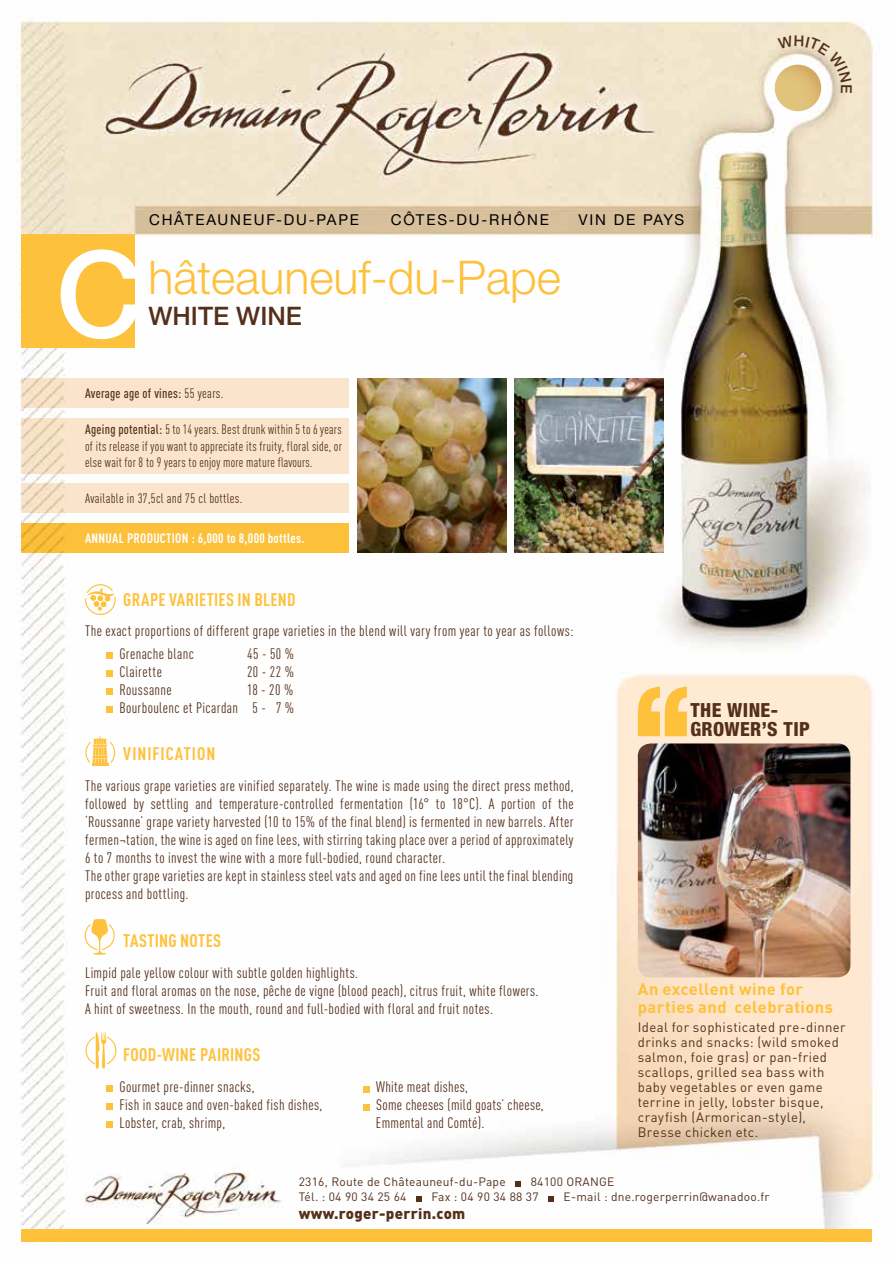
<style>
.page{position:relative;width:893px;height:1263px;background:#fff}
.page>*{position:absolute;margin:0;border:0;box-sizing:border-box;transform-origin:0 0}
.t1{font:500 120px "Helvetica Neue CE";color:#fff}
.t2{font:300 46.5px "Helvetica Neue CE";color:#fec13b}
.t3{font:500 25.5px "Helvetica Neue CE";color:#54301a}
.t4{font:800 condensed 19.5px/19.5px "Helvetica Neue LT Std";letter-spacing:.02em;color:#54301a}
.t5{font:700 18px "DIN Cond";letter-spacing:.015em;color:#fec13b}
.t6{font:700 16.5px/18px "DIN Pro";letter-spacing:.025em;color:#fec13b}
.t7{font:15px/18px "DIN Cond";letter-spacing:.025em;color:#54301a}
.t8{font:15px "Helvetica Neue CE";letter-spacing:.12em;color:#000}
.t9{font:900 15px "DIN Pro";letter-spacing:.02em;color:#54301a}
.t10{font:15px "Helvetica Neue CE";letter-spacing:.1em;color:#000}
.t11{font:13.5px/15px "DIN Pro";letter-spacing:.03em;color:#54301a}
.t12{font:13.5px/16.2px "DIN Cond";letter-spacing:.02em;color:#54301a;text-align:justify;scale:.95 1}
.t13{font:700 13.5px "DIN Cond";letter-spacing:.02em;color:#fff}
.t14{font:13.5px "DIN Cond";letter-spacing:.02em;color:#54301a}
.t15{font:500 13.5px "DIN Cond";letter-spacing:.02em;color:#54301a}
.t16{font:12px "DIN Pro";letter-spacing:.02em;color:#54301a}
.s1{font-weight:400}
.s2{font-weight:500}
</style>
<div class="page">
<img style="left:16px;top:20px;width:864px;height:1223px">
<div style="left:21px;top:378px;width:328px;height:30px;background:#fbe6cd"></div>
<div style="left:21px;top:418px;width:328px;height:55px;background:#fbe6cd"></div>
<div style="left:21px;top:483px;width:328px;height:30px;background:#fbe6cd"></div>
<div style="left:21px;top:523px;width:328px;height:30px;background:#fec13b"></div>
<svg style="left:638px;top:687px;width:49px;height:49px;background:#fecb63"></svg>
<img style="left:638px;top:743px;width:212px;height:234px">
<svg style="left:516px;top:1181px;width:5px;height:5px"></svg>
<svg style="left:416px;top:1196px;width:5px;height:5px"></svg>
<svg style="left:549px;top:1196px;width:5px;height:5px"></svg>
<div style="left:21px;top:1229px;width:851px;height:13px;background:#fec13b"></div>
<div style="left:21px;top:234px;width:114px;height:114px;background:#fec13b"></div>
<img style="left:357px;top:378px;width:149px;height:175px">
<img style="left:514px;top:378px;width:149px;height:175px">
<div style="left:106px;top:652px;width:7px;height:6px;background:#fec13b"></div>
<div style="left:106px;top:670px;width:7px;height:6px;background:#fec13b"></div>
<div style="left:106px;top:688px;width:7px;height:6px;background:#fec13b"></div>
<div style="left:106px;top:706px;width:7px;height:6px;background:#fec13b"></div>
<div style="left:106px;top:1086px;width:7px;height:6px;background:#fec13b"></div>
<div style="left:106px;top:1104px;width:7px;height:6px;background:#fec13b"></div>
<div style="left:106px;top:1122px;width:7px;height:6px;background:#fec13b"></div>
<svg style="left:83px;top:736px;width:34px;height:30px"></svg>
<svg style="left:85px;top:584px;width:31px;height:31px"></svg>
<svg style="left:83px;top:919px;width:34px;height:36px"></svg>
<svg style="left:85px;top:1031px;width:31px;height:38px"></svg>
<svg style="left:363px;top:1086px;width:6px;height:6px"></svg>
<svg style="left:363px;top:1104px;width:6px;height:6px"></svg>
<div style="left:775px;top:65px;width:46px;height:46px;background:#e0c47c;border-radius:23px"></div>
<svg style="left:777px;top:35px;width:75px;height:58px"></svg>
<h1 class="t1" style="left:56px;top:221px;width:88px">C</h1>
<p class="t8" style="left:149px;top:211px;width:211px">CHÂTEAUNEUF-DU-PAPE</p>
<p class="t8" style="left:391px;top:211px;width:160px">CÔTES-DU-RHÔNE</p>
<p class="t10" style="left:579px;top:211px;width:107px">VIN DE PAYS</p>
<h2 class="t2" style="left:148px;top:250px;width:414px">hâteauneuf-du-Pape</h2>
<h3 class="t3" style="left:148px;top:300px;width:155px">WHITE WINE</h3>
<p class="t15" style="left:85px;top:385px;width:140px">Average age of vines: <span class="s1">55 years.</span></p>
<p class="t12" style="left:85px;top:421px;width:272px"><span class="s2">Ageing potential:</span> 5 to 14 years. Best drunk within 5 to 6 years of its release if you want to appreciate its fruity, floral side, or else wait for 8 to 9 years to enjoy more mature flavours.</p>
<p class="t14" style="left:85px;top:490px;width:159px">Available in 37,5cl and 75 cl bottles.</p>
<p class="t13" style="left:85px;top:530px;width:221px">ANNUAL PRODUCTION : 6,000 TO 8,000 BOTTLES.</p>
<p class="t5" style="left:123px;top:588px;width:174px">GRAPE VARIETIES IN BLEND</p>
<p class="t7" style="left:119px;top:620px;width:456px;line-height:22.2px;text-indent:-34px">The exact proportions of different grape varieties in the blend will vary from year to year as follows:<br>Grenache blanc</p>
<p class="t7" style="left:247px;top:644px;width:49px">45 - 50 %</p>
<p class="t7" style="left:119px;top:662px;width:44px">Clairette</p>
<p class="t7" style="left:247px;top:662px;width:48px">20 - 22 %</p>
<p class="t7" style="left:119px;top:680px;width:54px">Roussanne</p>
<p class="t7" style="left:119px;top:680px;width:176px;text-align:right">18 - 20 %<br>Bourboulenc et Picardan 5 - 7 %</p>
<p class="t5" style="left:123px;top:743px;width:46px">VINIFICATION</p>
<p class="t7" style="left:85px;top:777px;width:490px">The various grape varieties are vinified separately. The wine is made using the direct press method, followed by settling and temperature-controlled fermentation (16° to 18°C). A portion of the ‘Roussanne’ grape variety harvested (10 to 15% of the final blend) is fermented in new barrels. After fermen¬tation, the wine is aged on fine lees, with stirring taking place over a period of approximately 6 to 7 months to invest the wine with a more full-bodied, round character.<br>The other grape varieties are kept in stainless steel vats and aged on fine lees until the final blending process and bottling.</p>
<p class="t5" style="left:123px;top:929px;width:99px">TASTING NOTES</p>
<p class="t7" style="left:85px;top:963px;width:455px">Limpid pale yellow colour with subtle golden highlights.<br>Fruit and floral aromas on the nose, pêche de vigne (blood peach), citrus fruit, white flowers.<br>A hint of sweetness. In the mouth, round and full-bodied with floral and fruit notes.</p>
<p class="t5" style="left:123px;top:1044px;width:139px">FOOD-WINE PAIRINGS</p>
<p class="t7" style="left:119px;top:1078px;width:204px">Gourmet pre-dinner snacks,<br>Fish in sauce and oven-baked fish dishes,<br>Lobster, crab, shrimp,</p>
<p class="t7" style="left:376px;top:1078px;width:169px">White meat dishes,<br>Some cheeses (mild goats’ cheese,<br>Emmental and Comté).</p>
<h3 class="t4" style="left:690px;top:700px;width:121px">THE WINE-<br>GROWER’S TIP</h3>
<p class="t6" style="left:638px;top:979px;width:197px">An excellent wine for parties and celebrations</p>
<p class="t11" style="left:638px;top:1019px;width:209px">Ideal for sophisticated pre-dinner drinks and snacks: (wild smoked salmon, foie gras) or pan-fried scallops, grilled sea bass with baby vegetables or even game terrine in jelly, lobster bisque, crayfish (Armorican-style),<br>Bresse chicken etc.</p>
<p class="t16" style="left:299px;top:1173px;width:209px">2316, Route de Châteauneuf-du-Pape</p>
<p class="t16" style="left:531px;top:1173px;width:85px">84100 ORANGE</p>
<p class="t16" style="left:299px;top:1188px;width:109px">Tél. : 04 90 34 25 64</p>
<p class="t16" style="left:431px;top:1188px;width:109px">Fax : 04 90 34 88 37</p>
<p class="t16" style="left:564px;top:1188px;width:208px">E-mail : dne.rogerperrin@wanadoo.fr</p>
<p class="t9" style="left:299px;top:1203px;width:168px">www.roger-perrin.com</p>
</div>
